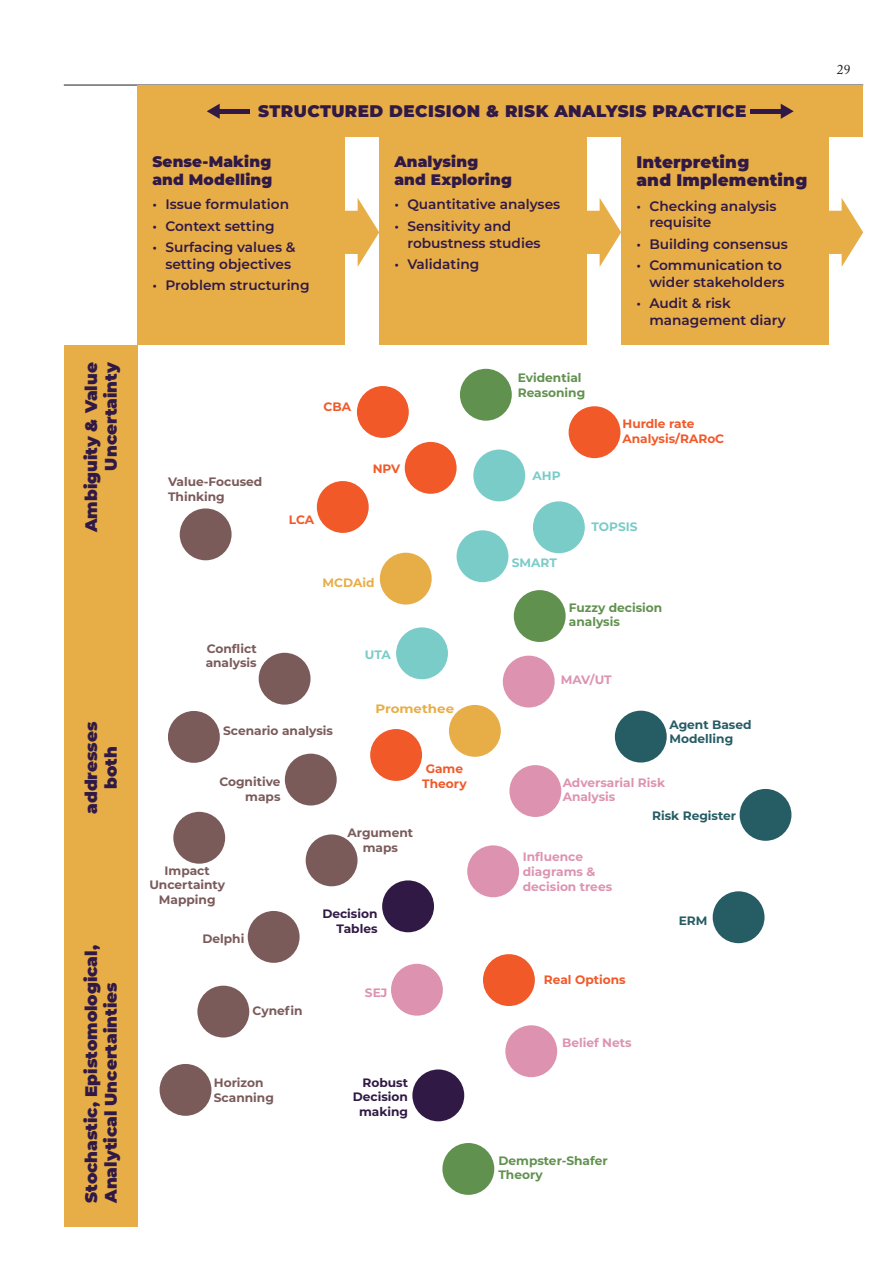
<style>
.page{position:relative;width:893px;height:1263px;background:#fff}
.page>*{position:absolute;margin:0;border:0;box-sizing:border-box;transform-origin:0 0}
.t1{font:900 16.8px/19.8px "Montserrat";color:#311946}
.t2{font:900 16.8px "Montserrat";letter-spacing:.025em;color:#311946}
.t3{font:900 15.3px/18.3px "Montserrat";letter-spacing:.01em;color:#311946}
.t4{font:600 13.65px/16.8px "Montserrat";color:#311946}
.t5{font:13.5px "Adobe Caslon";color:#231f20}
.t6{font:700 12.15px/14.7px "Montserrat";color:#7b5a5a}
.t7{font:700 12.15px/14.7px "Montserrat";color:#dd93b0}
.t8{font:700 12.15px/14.7px "Montserrat";color:#61914f}
.t9{font:700 12.15px/14.7px "Montserrat";color:#f15929}
.t10{font:700 12.15px/14.7px "Montserrat";color:#265c64}
.t11{font:700 12.15px/14.7px "Montserrat";color:#311946;text-align:right}
.t12{font:700 12.15px "Montserrat";color:#7accc8}
.t13{font:700 12.15px "Montserrat";color:#e7ae47;scale:1.1 1}
.t14{font:700 12.15px "Montserrat";color:#e7ae47}
</style>
<div class="page">
<hr style="left:64px;top:85px;width:799px;height:1px;background:#231f20">
<div style="left:180px;top:508px;width:52px;height:52px;background:#7b5b5a;border-radius:50%"></div>
<div style="left:442px;top:1143px;width:52px;height:52px;background:#61914f;border-radius:50%"></div>
<div style="left:460px;top:369px;width:52px;height:52px;background:#61914f;border-radius:50%"></div>
<div style="left:168px;top:711px;width:52px;height:52px;background:#7b5b5a;border-radius:50%"></div>
<div style="left:306px;top:834px;width:52px;height:52px;background:#7b5b5a;border-radius:50%"></div>
<div style="left:713px;top:891px;width:51px;height:52px;background:#265c64;border-radius:50%"></div>
<div style="left:285px;top:754px;width:52px;height:51px;background:#7b5b5a;border-radius:50%"></div>
<div style="left:412px;top:1069px;width:52px;height:52px;background:#311946;border-radius:50%"></div>
<div style="left:173px;top:812px;width:52px;height:52px;background:#7b5b5a;border-radius:50%"></div>
<div style="left:382px;top:880px;width:52px;height:52px;background:#311946;border-radius:50%"></div>
<div style="left:259px;top:653px;width:52px;height:52px;background:#7b5b5a;border-radius:50%"></div>
<div style="left:248px;top:911px;width:52px;height:52px;background:#7b5b5a;border-radius:50%"></div>
<div style="left:449px;top:705px;width:52px;height:52px;background:#e7ae47;border-radius:50%"></div>
<div style="left:396px;top:627px;width:52px;height:52px;background:#7accc8;border-radius:50%"></div>
<div style="left:391px;top:964px;width:52px;height:52px;background:#dd93b0;border-radius:50%"></div>
<div style="left:473px;top:449px;width:52px;height:52px;background:#7accc8;border-radius:50%"></div>
<div style="left:503px;top:656px;width:52px;height:51px;background:#dd93b0;border-radius:50%"></div>
<div style="left:740px;top:789px;width:51px;height:52px;background:#265c64;border-radius:50%"></div>
<div style="left:569px;top:406px;width:51px;height:52px;background:#f15929;border-radius:50%"></div>
<div style="left:160px;top:1064px;width:51px;height:52px;background:#7b5b5a;border-radius:50%"></div>
<div style="left:509px;top:765px;width:52px;height:52px;background:#dd93b0;border-radius:50%"></div>
<div style="left:467px;top:845px;width:52px;height:52px;background:#dd93b0;border-radius:50%"></div>
<div style="left:370px;top:729px;width:52px;height:52px;background:#f15929;border-radius:50%"></div>
<div style="left:505px;top:1025px;width:52px;height:52px;background:#dd93b0;border-radius:50%"></div>
<div style="left:380px;top:553px;width:52px;height:51px;background:#e7ae47;border-radius:50%"></div>
<div style="left:483px;top:954px;width:52px;height:52px;background:#f15929;border-radius:50%"></div>
<div style="left:357px;top:386px;width:52px;height:52px;background:#f15929;border-radius:50%"></div>
<div style="left:533px;top:501px;width:52px;height:52px;background:#7accc8;border-radius:50%"></div>
<div style="left:405px;top:442px;width:52px;height:52px;background:#f15929;border-radius:50%"></div>
<div style="left:457px;top:530px;width:51px;height:52px;background:#7accc8;border-radius:50%"></div>
<div style="left:317px;top:481px;width:52px;height:52px;background:#f15929;border-radius:50%"></div>
<div style="left:615px;top:711px;width:52px;height:51px;background:#265c64;border-radius:50%"></div>
<div style="left:197px;top:986px;width:52px;height:51px;background:#7b5b5a;border-radius:50%"></div>
<div style="left:514px;top:590px;width:52px;height:52px;background:#61914f;border-radius:50%"></div>
<div style="left:137px;top:129px;width:208px;height:216px;background:#e7ae47"></div>
<svg style="left:345px;top:198px;width:34px;height:69px"></svg>
<div style="left:379px;top:129px;width:208px;height:216px;background:#e7ae47"></div>
<svg style="left:587px;top:198px;width:34px;height:69px"></svg>
<div style="left:621px;top:129px;width:208px;height:216px;background:#e7ae47"></div>
<svg style="left:829px;top:198px;width:34px;height:69px"></svg>
<div style="left:64px;top:345px;width:73px;height:881px;background:#e7ae47"></div>
<div style="left:137px;top:85px;width:726px;height:52px;background:#e7ae47"></div>
<svg style="left:207px;top:104px;width:13px;height:15px"></svg>
<hr style="left:220px;top:109px;width:30px;height:4px;background:#311946">
<svg style="left:781px;top:104px;width:13px;height:15px"></svg>
<hr style="left:750px;top:109px;width:31px;height:4px;background:#311946">
<p class="t1" style="left:80px;top:532px;width:172px;text-align:right;rotate:-90deg">Ambiguity &amp; Value<br>Uncertainty</p>
<p class="t1" style="left:80px;top:814px;width:94px;text-align:center;rotate:-90deg">addresses both</p>
<p class="t1" style="left:80px;top:1203px;width:259px;rotate:-90deg">Stochastic, Epistomological,<br>Analytical Uncertainties</p>
<p class="t2" style="left:258px;top:98px;width:490px">STRUCTURED DECISION &amp; RISK ANALYSIS PRACTICE</p>
<p class="t3" style="left:152px;top:151px;width:121px">Sense-Making and Modelling</p>
<p class="t4" style="left:152px;top:196px;width:138px">• Issue formulation</p>
<p class="t4" style="left:152px;top:217px;width:124px">• Context setting</p>
<p class="t4" style="left:165px;top:238px;width:132px;text-indent:-13px">• Surfacing values &amp; setting objectives</p>
<p class="t4" style="left:152px;top:276px;width:159px">• Problem structuring</p>
<p class="t3" style="left:394px;top:151px;width:119px">Analysing and Exploring</p>
<p class="t4" style="left:394px;top:196px;width:167px">• Quantitative analyses</p>
<p class="t4" style="left:407px;top:217px;width:135px;text-indent:-13px">• Sensitivity and robustness studies</p>
<p class="t4" style="left:394px;top:255px;width:86px">• Validating</p>
<p class="t1" style="left:636px;top:152px;width:172px;line-height:18.3px">Interpreting<br>and Implementing</p>
<p class="t4" style="left:649px;top:197px;width:129px;text-indent:-13px">• Checking analysis requisite</p>
<p class="t4" style="left:636px;top:235px;width:153px">• Building consensus</p>
<p class="t4" style="left:636px;top:256px;width:150px;text-align:right">• Communication to wider stakeholders</p>
<p class="t4" style="left:649px;top:294px;width:138px;text-indent:-13px">• Audit &amp; risk management diary</p>
<p class="t6" style="left:168px;top:474px;width:96px">Value-Focused<br>Thinking</p>
<p class="t6" style="left:206px;top:640px;width:52px">Conflict analysis</p>
<p class="t9" style="left:323px;top:399px;width:29px">CBA</p>
<p class="t9" style="left:289px;top:511px;width:27px">LCA</p>
<p class="t9" style="left:373px;top:461px;width:29px">NPV</p>
<p class="t14" style="left:322px;top:574px;width:53px">MCDAid</p>
<p class="t12" style="left:365px;top:646px;width:27px">UTA</p>
<p class="t13" style="left:375px;top:700px;width:73px">Promethee</p>
<p class="t8" style="left:518px;top:370px;width:69px">Evidential<br>Reasoning</p>
<p class="t12" style="left:532px;top:467px;width:30px">AHP</p>
<p class="t9" style="left:622px;top:416px;width:103px">Hurdle rate<br>Analysis/RARoC</p>
<p class="t12" style="left:512px;top:554px;width:47px">SMART</p>
<p class="t12" style="left:591px;top:518px;width:48px">TOPSIS</p>
<p class="t8" style="left:569px;top:599px;width:95px">Fuzzy decision analysis</p>
<p class="t7" style="left:561px;top:672px;width:52px">MAV/UT</p>
<p class="t6" style="left:223px;top:723px;width:111px">Scenario analysis</p>
<p class="t6" style="left:219px;top:774px;width:63px;text-align:right">Cognitive maps</p>
<p class="t6" style="left:149px;top:862px;width:77px;text-align:center">Impact<br>Uncertainty<br>Mapping</p>
<p class="t6" style="left:202px;top:931px;width:43px">Delphi</p>
<p class="t9" style="left:422px;top:761px;width:46px">Game<br>Theory</p>
<p class="t6" style="left:348px;top:825px;width:67px;text-align:center">Argument maps</p>
<p class="t11" style="left:322px;top:906px;width:57px">Decision<br>Tables</p>
<p class="t6" style="left:252px;top:1002px;width:52px">Cynefin</p>
<p class="t7" style="left:365px;top:985px;width:24px">SEJ</p>
<p class="t6" style="left:214px;top:1075px;width:62px">Horizon<br>Scanning</p>
<p class="t11" style="left:353px;top:1074px;width:57px">Robust<br>Decision making</p>
<p class="t10" style="left:669px;top:716px;width:84px">Agent Based<br>Modelling</p>
<p class="t7" style="left:563px;top:774px;width:104px">Adversarial Risk<br>Analysis</p>
<p class="t7" style="left:523px;top:849px;width:91px">Influence diagrams &amp; decision trees</p>
<p class="t9" style="left:544px;top:971px;width:83px">Real Options</p>
<p class="t7" style="left:562px;top:1034px;width:71px">Belief Nets</p>
<p class="t10" style="left:652px;top:807px;width:85px">Risk Register</p>
<p class="t10" style="left:679px;top:913px;width:30px">ERM</p>
<p class="t8" style="left:498px;top:1152px;width:111px">Dempster-Shafer<br>Theory</p>
<p class="t5" style="left:837px;top:62px;width:15px">29</p>
</div>
